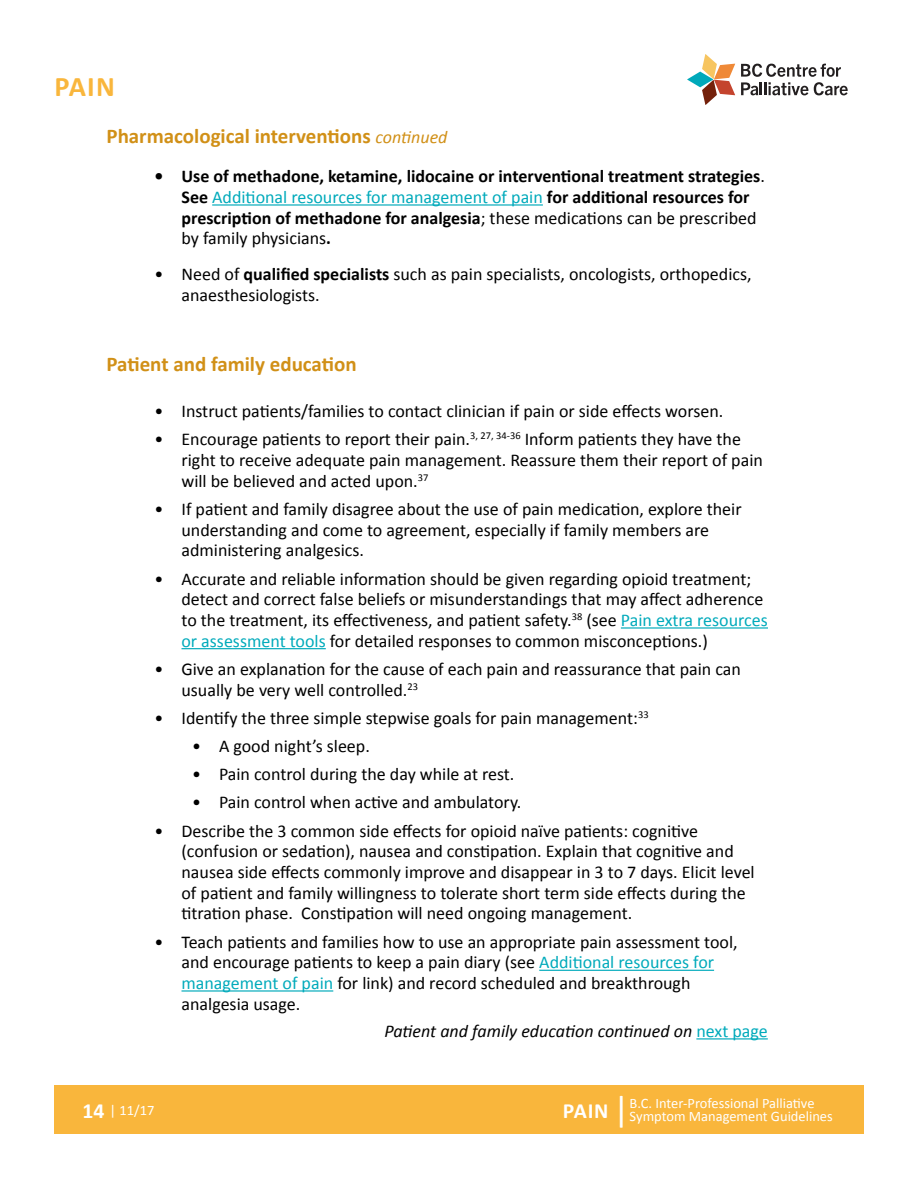
<style>
.page{position:relative;width:918px;height:1188px;background:#fff}
.page>*{position:absolute;margin:0;border:0;box-sizing:border-box;transform-origin:0 0}
.t1{font:700 28.5px "Calibri";color:#f9b63c}
.t2{font:700 21.75px "Calibri";color:#fff}
.t3{font:700 21px "Calibri";color:#d19017}
.t4{font:18px/20.7px "Calibri";color:#000}
.t5{font:700 18px/20.7px "Calibri";color:#000}
.t6{font:italic 18px "Calibri";color:#000}
.t7{font:14.4px/13.5px "Calibri";color:#fff}
.s1{font-weight:400;font-style:italic;font-size:18px}
.s2{font-weight:400}
.s3{font-weight:400;color:#0ab}
.s4{font-weight:700}
.s5{color:#0ab}
.s6{font-weight:700;font-size:21.75px}
.s7{font-style:normal;color:#0ab}
.s8{font-weight:400;font-size:35.7px}
</style>
<div class="page">
<div style="left:54px;top:1086px;width:810px;height:48px;background:#f9b63c"></div>
<svg style="left:687px;top:54px;width:48px;height:51px"></svg>
<svg style="left:741px;top:64px;width:107px;height:31px"></svg>
<hr style="left:212px;top:204px;width:331px;height:2px;background:#0ab">
<hr style="left:621px;top:627px;width:147px;height:2px;background:#0ab">
<hr style="left:182px;top:648px;width:144px;height:1px;background:#0ab">
<hr style="left:539px;top:970px;width:175px;height:1px;background:#0ab">
<hr style="left:182px;top:990px;width:151px;height:2px;background:#0ab">
<hr style="left:696px;top:1038px;width:72px;height:2px;background:#0ab">
<h1 class="t1" style="left:55px;top:69px;width:62px">Pain</h1>
<p class="t3" style="left:106px;top:123px;width:343px">Pharmacological interventions <span class="s1">continued</span></p>
<p class="t5" style="left:182px;top:165px;width:585px;text-indent:-27px">• Use of methadone, ketamine, lidocaine or interventional treatment strategies<span class="s2">.<br></span>See <span class="s3">Additional resources for management of pain</span> for additional resources for prescription of methadone for analgesia<span class="s2">; these medications can be prescribed by family physicians</span>.</p>
<p class="t4" style="left:182px;top:263px;width:572px;text-indent:-27px">• Need of <span class="s4">qualified specialists</span> such as pain specialists, oncologists, orthopedics, anaesthesiologists.</p>
<p class="t3" style="left:106px;top:351px;width:252px">Patient and family education</p>
<p class="t4" style="left:154px;top:400px;width:570px">• Instruct patients/families to contact clinician if pain or side effects worsen.</p>
<p class="t4" style="left:182px;top:428px;width:583px;text-indent:-27px">• Encourage patients to report their pain.<sup>3,</sup> <sup>27,</sup> <sup>34-36</sup> Inform patients they have the right to receive adequate pain management. Reassure them their report of pain will be believed and acted upon.<sup>37</sup></p>
<p class="t4" style="left:182px;top:498px;width:562px;text-indent:-27px">• If patient and family disagree about the use of pain medication, explore their understanding and come to agreement, especially if family members are administering analgesics.</p>
<p class="t4" style="left:181px;top:567px;width:588px;text-indent:-27px">• Accurate and reliable information should be given regarding opioid treatment; detect and correct false beliefs or misunderstandings that may affect adherence to the treatment, its effectiveness, and patient safety.<sup>38</sup> (see <span class="s5">Pain extra resources or assessment tools</span> for detailed responses to common misconceptions.)</p>
<p class="t4" style="left:181px;top:658px;width:561px;text-indent:-27px">• Give an explanation for the cause of each pain and reassurance that pain can usually be very well controlled.<sup>23</sup></p>
<p class="t4" style="left:155px;top:707px;width:496px">• Identify the three simple stepwise goals for pain management:<sup>33</sup></p>
<p class="t4" style="left:192px;top:735px;width:179px">• A good night’s sleep.</p>
<p class="t4" style="left:192px;top:763px;width:324px">• Pain control during the day while at rest.</p>
<p class="t4" style="left:192px;top:791px;width:331px">• Pain control when active and ambulatory.</p>
<p class="t4" style="left:182px;top:819px;width:575px;text-indent:-27px">• Describe the 3 common side effects for opioid naïve patients: cognitive (confusion or sedation), nausea and constipation. Explain that cognitive and nausea side effects commonly improve and disappear in 3 to 7 days. Elicit level of patient and family willingness to tolerate short term side effects during the titration phase. Constipation will need ongoing management.</p>
<p class="t4" style="left:182px;top:930px;width:558px;text-indent:-27px">• Teach patients and families how to use an appropriate pain assessment tool, and encourage patients to keep a pain diary (see <span class="s5">Additional resources for management of pain</span> for link) and record scheduled and breakthrough analgesia usage.</p>
<p class="t7" style="left:82px;top:1103px;width:73px"><span class="s6">14</span> | 11/17</p>
<p class="t6" style="left:384px;top:1020px;width:385px">Patient and family education continued on <span class="s7">next page</span></p>
<p class="t2" style="left:563px;top:1097px;width:68px">Pain <span class="s8">|</span></p>
<p class="t7" style="left:630px;top:1096px;width:205px">B.C. Inter-Professional Palliative<br>Symptom Management Guidelines</p>
</div>
